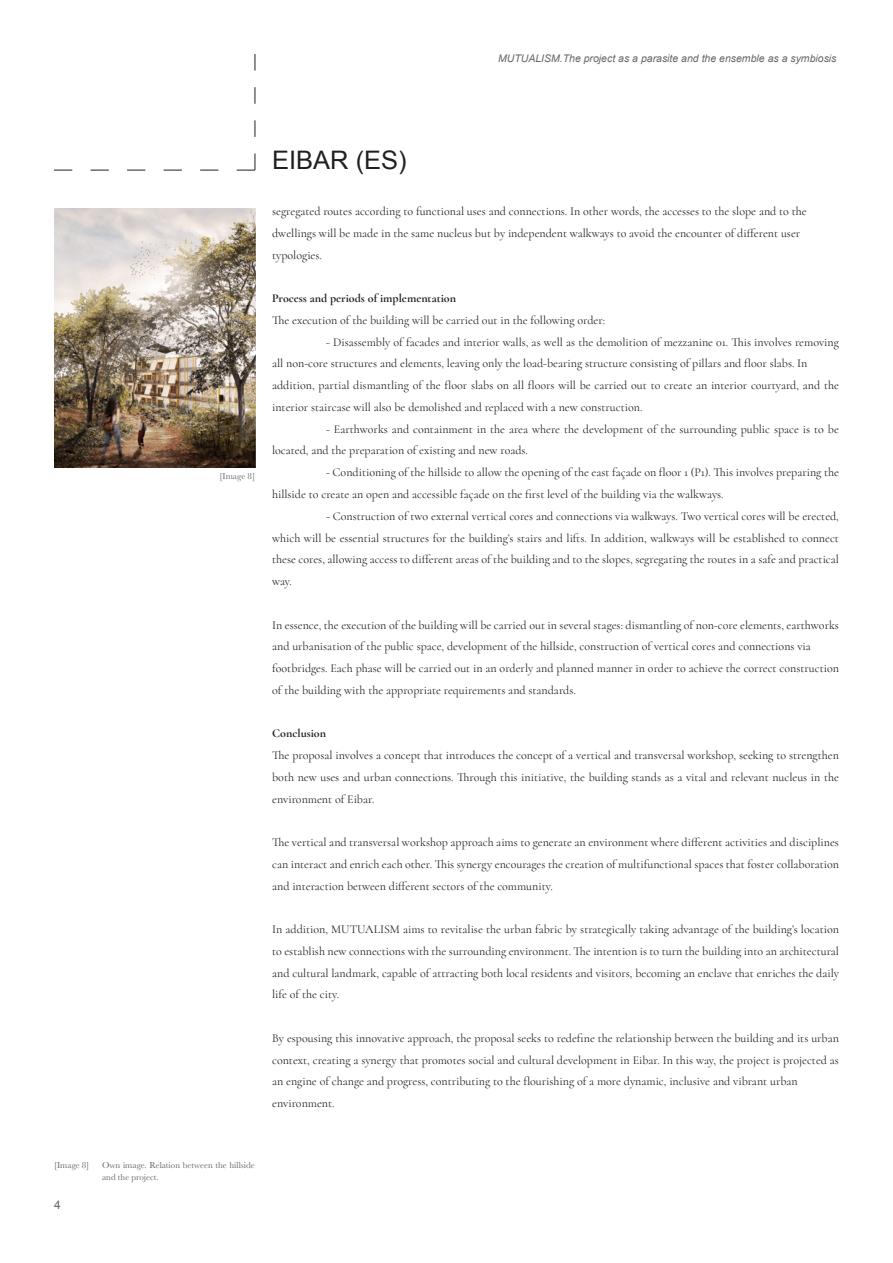
<style>
.page{position:relative;width:893px;height:1263px;background:#fff}
.page>*{position:absolute;margin:0;border:0;box-sizing:border-box;transform-origin:0 0}
.t1{font:25.5px "Arial";color:#231f20}
.t2{font:12px/21.8px "Cormorant";color:#231f20}
.t3{font:700 12px "Cormorant";color:#231f20}
.t4{font:12px "Arial";color:#67676a}
.t5{font:italic 10.5px "Arial";color:#67676a}
.t6{font:9px/12px "Baskerville";color:#67676a}
</style>
<div class="page">
<svg style="left:54px;top:54px;width:202px;height:117px"></svg>
<img style="left:54px;top:208px;width:201px;height:260px">
<p class="t5" style="left:498px;top:51px;width:340px">MUTUALISM.The project as a parasite and the ensemble as a symbiosis</p>
<p class="t6" style="left:219px;top:470px;width:37px">[Image 8]</p>
<h1 class="t1" style="left:272px;top:143px;width:136px">EIBAR (ES)</h1>
<p class="t2" style="left:272px;top:200px;width:536px">segregated routes according to functional uses and connections. In other words, the accesses to the slope and to the</p>
<p class="t2" style="left:272px;top:222px;width:530px">dwellings will be made in the same nucleus but by independent walkways to avoid the encounter of different user</p>
<p class="t2" style="left:272px;top:244px;width:51px">typologies.</p>
<p class="t3" style="left:272px;top:291px;width:185px">Process and periods of implementation</p>
<p class="t2" style="left:272px;top:309px;width:334px">The execution of the building will be carried out in the following order:</p>
<p class="t2" style="left:272px;top:331px;width:568px;text-indent:54px">- Disassembly of facades and interior walls, as well as the demolition of mezzanine 01. This involves removing all non-core structures and elements, leaving only the load-bearing structure consisting of pillars and floor slabs. In</p>
<p class="t2" style="left:272px;top:374px;width:568px">addition, partial dismantling of the floor slabs on all floors will be carried out to create an interior courtyard, and the interior staircase will also be demolished and replaced with a new construction.</p>
<p class="t2" style="left:272px;top:418px;width:568px;text-indent:54px">- Earthworks and containment in the area where the development of the surrounding public space is to be located, and the preparation of existing and new roads.</p>
<p class="t2" style="left:272px;top:461px;width:568px;text-indent:54px">- Conditioning of the hillside to allow the opening of the east façade on floor 1 (P1). This involves preparing the hillside to create an open and accessible façade on the first level of the building via the walkways.</p>
<p class="t2" style="left:272px;top:505px;width:568px;text-align:justify;text-indent:54px">- Construction of two external vertical cores and connections via walkways. Two vertical cores will be erected, which will be essential structures for the building’s stairs and lifts. In addition, walkways will be established to connect these cores, allowing access to different areas of the building and to the slopes, segregating the routes in a safe and practical way.</p>
<p class="t2" style="left:272px;top:614px;width:568px">In essence, the execution of the building will be carried out in several stages: dismantling of non-core elements, earthworks and urbanisation of the public space, development of the hillside, construction of vertical cores and connections via</p>
<p class="t2" style="left:272px;top:657px;width:568px">footbridges. Each phase will be carried out in an orderly and planned manner in order to achieve the correct construction of the building with the appropriate requirements and standards.</p>
<p class="t3" style="left:272px;top:726px;width:55px">Conclusion</p>
<p class="t2" style="left:272px;top:744px;width:568px;text-align:justify">The proposal involves a concept that introduces the concept of a vertical and transversal workshop, seeking to strengthen both new uses and urban connections. Through this initiative, the building stands as a vital and relevant nucleus in the environment of Eibar.</p>
<p class="t2" style="left:272px;top:831px;width:568px;text-align:justify">The vertical and transversal workshop approach aims to generate an environment where different activities and disciplines can interact and enrich each other. This synergy encourages the creation of multifunctional spaces that foster collaboration and interaction between different sectors of the community.</p>
<p class="t2" style="left:272px;top:918px;width:568px;text-align:justify">In addition, MUTUALISM aims to revitalise the urban fabric by strategically taking advantage of the building’s location to establish new connections with the surrounding environment. The intention is to turn the building into an architectural and cultural landmark, capable of attracting both local residents and visitors, becoming an enclave that enriches the daily life of the city.</p>
<p class="t2" style="left:272px;top:1027px;width:568px;text-align:justify">By espousing this innovative approach, the proposal seeks to redefine the relationship between the building and its urban context, creating a synergy that promotes social and cultural development in Eibar. In this way, the project is projected as an engine of change and progress, contributing to the flourishing of a more dynamic, inclusive and vibrant urban</p>
<p class="t2" style="left:272px;top:1092px;width:64px">environment.</p>
<p class="t6" style="left:54px;top:1159px;width:37px">[Image 8]</p>
<p class="t4" style="left:54px;top:1197px;width:8px">4</p>
<p class="t6" style="left:102px;top:1159px;width:154px">Own image. Relation between the hillside and the project.</p>
</div>
